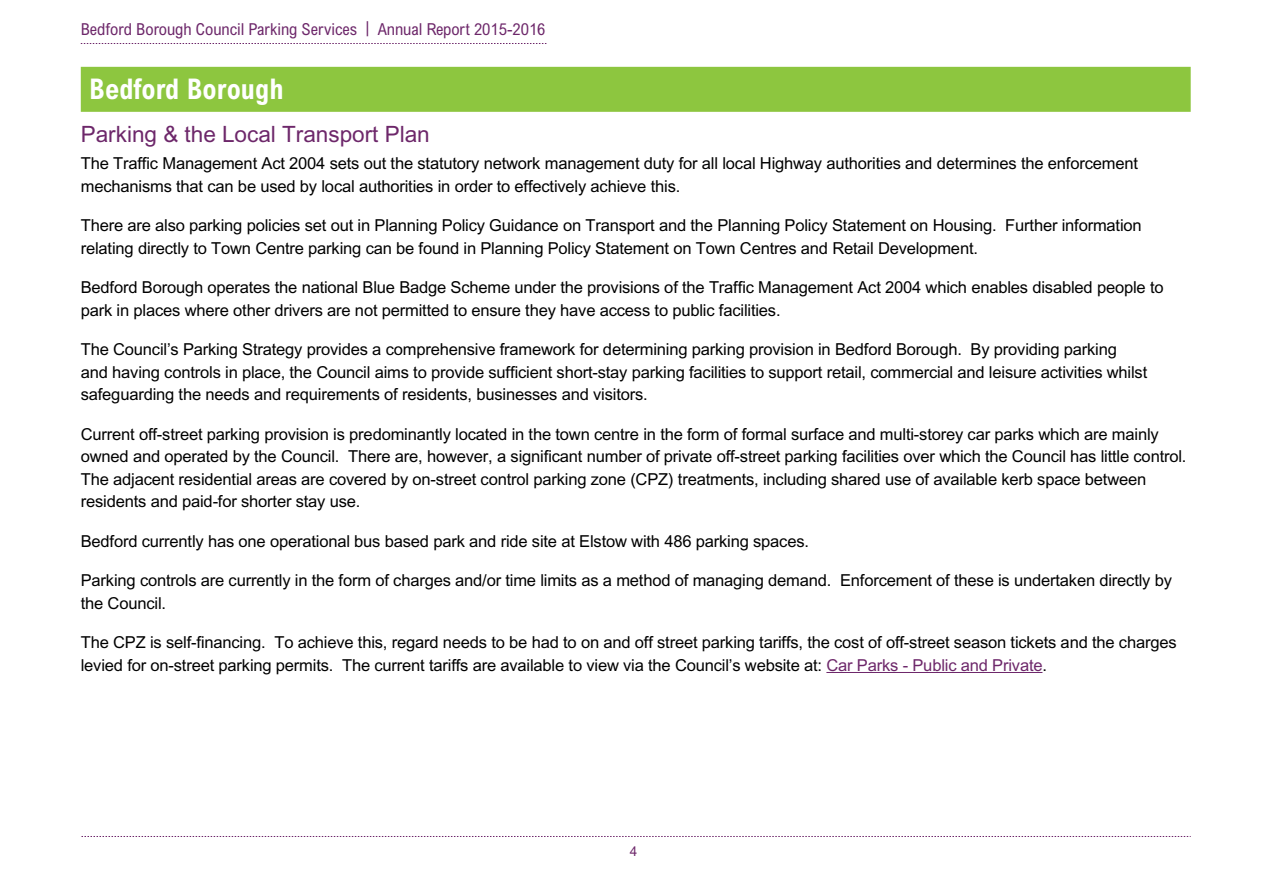
<style>
.page{position:relative;width:1263px;height:893px;background:#fff}
.page>*{position:absolute;margin:0;border:0;box-sizing:border-box;transform-origin:0 0}
.t1{font:700 condensed 28.5px "Arial";color:#fff}
.t2{font:22.5px "Arial";color:#6d276a}
.t3{font:16.5px/22.5px "Arial";letter-spacing:-.01em;color:#000}
.t4{font:condensed 16.5px "Arial";color:#6d276a}
.t5{font:13.5px "Arial";color:#6d276a}
.s1{color:#6d276a}
</style>
<div class="page">
<svg style="left:81px;top:836px;width:1110px;height:1px"></svg>
<svg style="left:81px;top:43px;width:465px;height:1px"></svg>
<div style="left:81px;top:67px;width:1110px;height:45px;background:#8dc63f"></div>
<hr style="left:826px;top:672px;width:216px;height:1px;background:#6d276a">
<p class="t4" style="left:81px;top:19px;width:466px">Bedford Borough Council Parking Services | Annual Report 2015-2016</p>
<h1 class="t1" style="left:89px;top:72px;width:196px">Bedford Borough</h1>
<h2 class="t2" style="left:81px;top:122px;width:350px">Parking &amp; the Local Transport Plan</h2>
<p class="t3" style="left:81px;top:152px;width:1059px">The Traffic Management Act 2004 sets out the statutory network management duty for all local Highway authorities and determines the enforcement mechanisms that can be used by local authorities in order to effectively achieve this.</p>
<p class="t3" style="left:81px;top:214px;width:1062px">There are also parking policies set out in Planning Policy Guidance on Transport and the Planning Policy Statement on Housing. Further information relating directly to Town Centre parking can be found in Planning Policy Statement on Town Centres and Retail Development.</p>
<p class="t3" style="left:81px;top:276px;width:1084px">Bedford Borough operates the national Blue Badge Scheme under the provisions of the Traffic Management Act 2004 which enables disabled people to park in places where other drivers are not permitted to ensure they have access to public facilities.</p>
<p class="t3" style="left:81px;top:338px;width:1068px">The Council’s Parking Strategy provides a comprehensive framework for determining parking provision in Bedford Borough. By providing parking and having controls in place, the Council aims to provide sufficient short-stay parking facilities to support retail, commercial and leisure activities whilst safeguarding the needs and requirements of residents, businesses and visitors.</p>
<p class="t3" style="left:81px;top:423px;width:1107px">Current off-street parking provision is predominantly located in the town centre in the form of formal surface and multi-storey car parks which are mainly owned and operated by the Council. There are, however, a significant number of private off-street parking facilities over which the Council has little control.<br>The adjacent residential areas are covered by on-street control parking zone (CPZ) treatments, including shared use of available kerb space between residents and paid-for shorter stay use.</p>
<p class="t3" style="left:81px;top:530px;width:730px">Bedford currently has one operational bus based park and ride site at Elstow with 486 parking spaces.</p>
<p class="t3" style="left:81px;top:569px;width:1093px">Parking controls are currently in the form of charges and/or time limits as a method of managing demand. Enforcement of these is undertaken directly by the Council.</p>
<p class="t3" style="left:81px;top:631px;width:1097px">The CPZ is self-financing. To achieve this, regard needs to be had to on and off street parking tariffs, the cost of off-street season tickets and the charges levied for on-street parking permits. The current tariffs are available to view via the Council’s website at: <span class="s1">Car Parks - Public and Private</span>.</p>
<p class="t5" style="left:630px;top:844px;width:9px">4</p>
</div>
